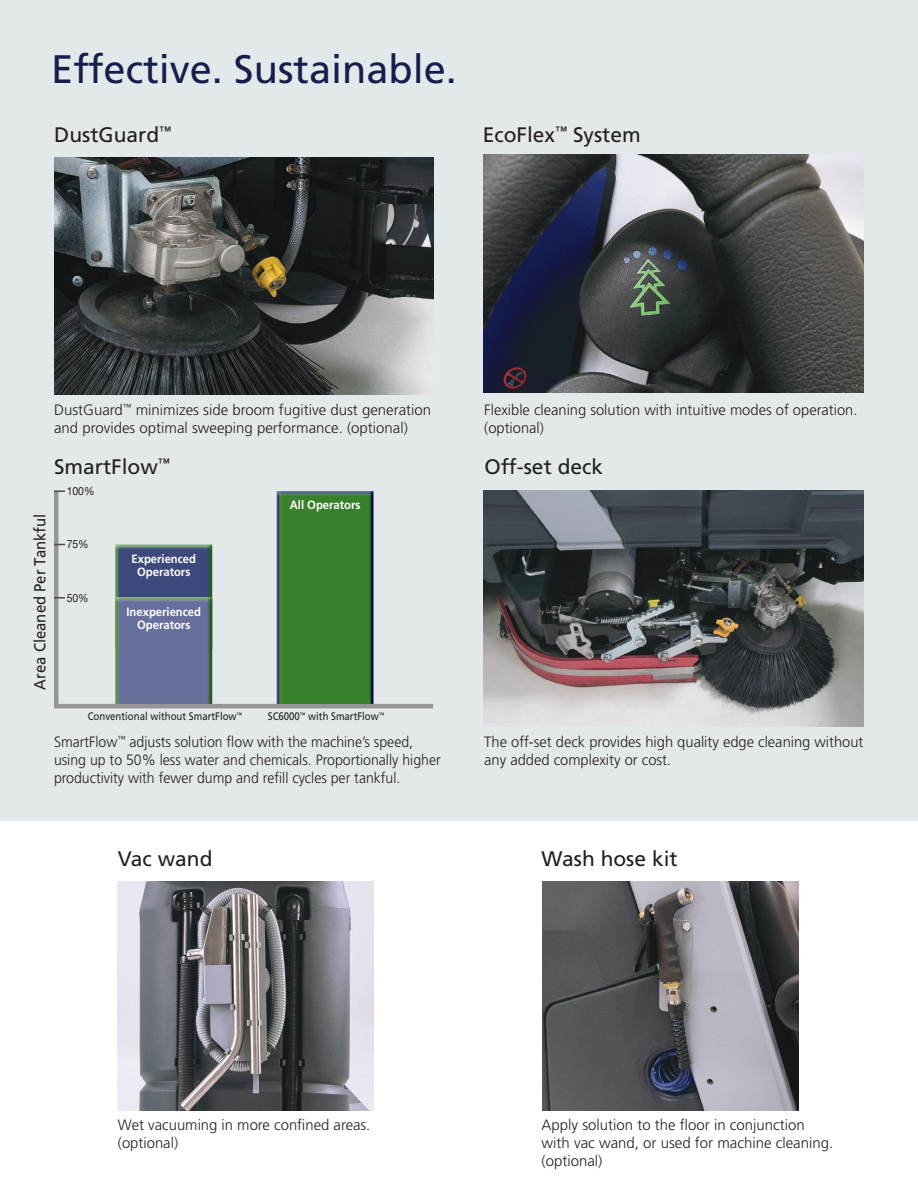
<style>
.page{position:relative;width:918px;height:1188px;background:#fff}
.page>*{position:absolute;margin:0;border:0;box-sizing:border-box;transform-origin:0 0}
.t1{font:39.75px "Frutiger";color:#161f4c}
.t2{font:21px "Frutiger";color:#241f1f}
.t3{font:16.05px "Frutiger";color:#241f1f;scale:.93 1}
.t4{font:300 15px/18px "Frutiger";color:#241f1f}
.t5{font:300 15px/18px "Frutiger";color:#241f1f;scale:.94 1}
.t6{font:700 12px/13px "Frutiger";color:#fff;text-align:center;scale:.94 1}
.t7{font:11.25px "Helvetica Neue";color:#241f1f;scale:.93 1}
.t8{font:10.95px "Frutiger";color:#241f1f;scale:.88 1}
</style>
<div class="page">
<div style="left:0;top:0;width:918px;height:821px;background:#e3e8ea"></div>
<img style="left:54px;top:157px;width:380px;height:238px">
<img style="left:484px;top:491px;width:380px;height:236px">
<img style="left:118px;top:881px;width:256px;height:230px">
<img style="left:543px;top:881px;width:256px;height:230px">
<img style="left:484px;top:155px;width:380px;height:237px">
<div style="left:113px;top:544px;width:100px;height:105px;background:#241f1f;opacity:.75"></div>
<div style="left:274px;top:490px;width:101px;height:219px;background:#241f1f;opacity:.75"></div>
<div style="left:113px;top:597px;width:100px;height:112px;background:#241f1f;opacity:.75"></div>
<hr style="left:54px;top:704px;width:379px;height:4px;background:#969698">
<hr style="left:54px;top:491px;width:4px;height:215px;background:#969698">
<svg style="left:54px;top:597px;width:11px;height:2px"></svg>
<h1 class="t1" style="left:51px;top:46px;width:407px">Effective. Sustainable.</h1>
<h2 class="t2" style="left:54px;top:123px;width:119px">DustGuard<sup>™</sup></h2>
<h2 class="t2" style="left:483px;top:123px;width:159px">EcoFlex<sup>™</sup> System</h2>
<p class="t3" style="left:30px;top:690px;width:191px;rotate:-90deg">Area Cleaned Per Tankful</p>
<p class="t4" style="left:54px;top:401px;width:379px">DustGuard<sup>™</sup> minimizes side broom fugitive dust generation and provides optimal sweeping performance. (optional)</p>
<h2 class="t2" style="left:54px;top:455px;width:117px">SmartFlow<sup>™</sup></h2>
<p class="t7" style="left:67px;top:484px;width:32px">100%</p>
<p class="t7" style="left:67px;top:538px;width:25px">75%</p>
<p class="t7" style="left:67px;top:591px;width:25px">50%</p>
<p class="t6" style="left:131px;top:552px;width:70px">Experienced<br>Operators</p>
<p class="t6" style="left:126px;top:605px;width:81px">Inexperienced<br>Operators</p>
<p class="t6" style="left:290px;top:498px;width:77px">All Operators</p>
<p class="t8" style="left:88px;top:710px;width:177px">Conventional without SmartFlow<sup>™</sup></p>
<p class="t8" style="left:268px;top:710px;width:134px">SC6000<sup>™</sup> with SmartFlow<sup>™</sup></p>
<p class="t5" style="left:54px;top:733px;width:413px">SmartFlow<sup>™</sup> adjusts solution flow with the machine’s speed, using up to 50% less water and chemicals. Proportionally higher productivity with fewer dump and refill cycles per tankful.</p>
<h2 class="t2" style="left:118px;top:847px;width:96px">Vac wand</h2>
<p class="t4" style="left:484px;top:401px;width:375px">Flexible cleaning solution with intuitive modes of operation. (optional)</p>
<h2 class="t2" style="left:485px;top:455px;width:120px">Off-set deck</h2>
<p class="t4" style="left:484px;top:733px;width:381px">The off-set deck provides high quality edge cleaning without any added complexity or cost.</p>
<h2 class="t2" style="left:542px;top:847px;width:138px">Wash hose kit</h2>
<p class="t4" style="left:118px;top:1116px;width:254px">Wet vacuuming in more confined areas. (optional)</p>
<p class="t4" style="left:542px;top:1116px;width:293px">Apply solution to the floor in conjunction with vac wand, or used for machine cleaning. (optional)</p>
</div>
